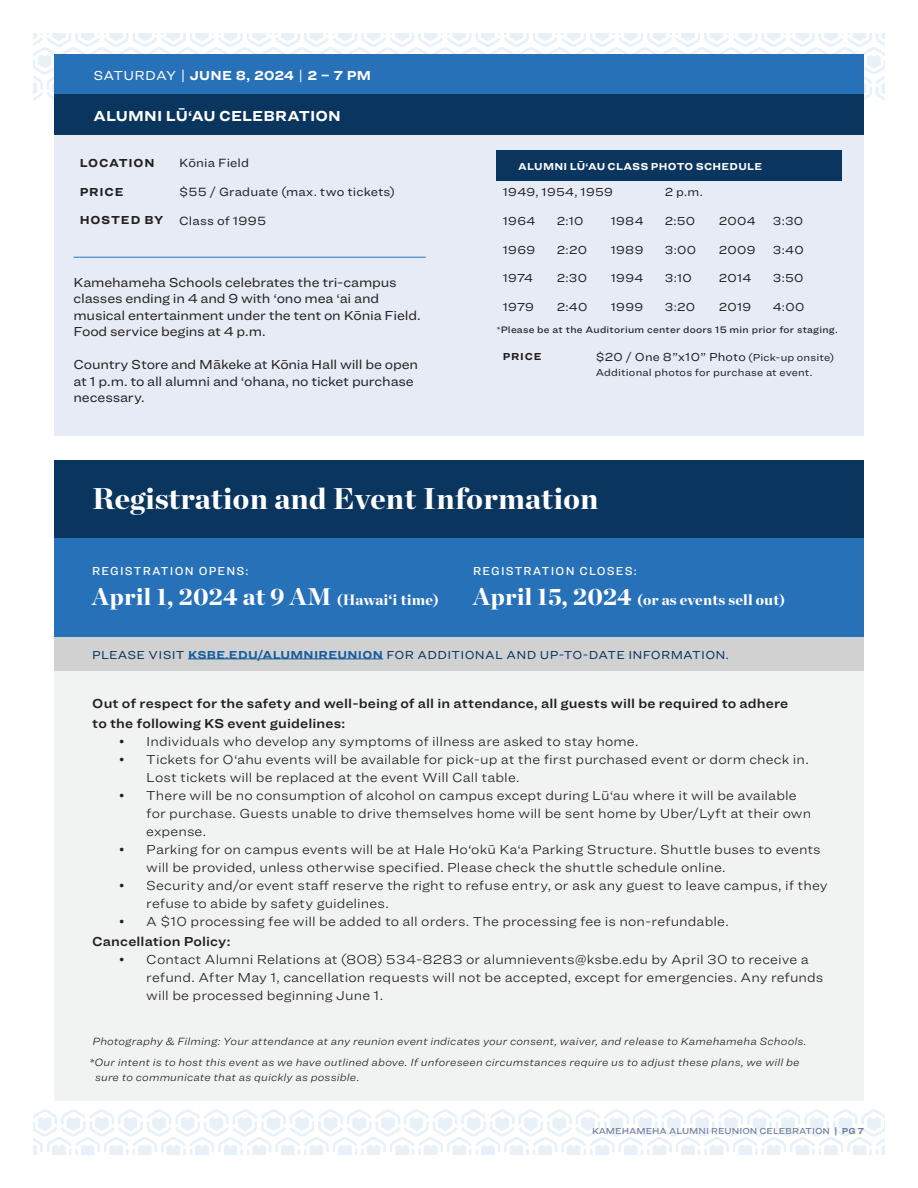
<style>
.page{position:relative;width:918px;height:1188px;background:#fff}
.page>*{position:absolute;margin:0;border:0;box-sizing:border-box;transform-origin:0 0}
.t1{font:900 30px "Chronicle Display";letter-spacing:.01em;color:#fff}
.t2{font:900 24px "Chronicle Display";letter-spacing:.01em;color:#fff}
.t3{font:900 15px "Chronicle Display";letter-spacing:.01em;color:#fff}
.t4{font:700 15px "Ringside Wide";letter-spacing:.01em;color:#fff}
.t5{font:300 13.5px/18px "Ringside Wide";letter-spacing:.005em;color:#231f20}
.t6{font:13.5px/16.5px "Ringside Wide";letter-spacing:-.01em;color:#231f20}
.t7{font:13.5px/19.8px "Ringside Wide Semi";letter-spacing:.01em;color:#231f20}
.t8{font:700 13.5px "Ringside Wide";letter-spacing:.02em;color:#fff}
.t9{font:12.3px "Ringside Wide";letter-spacing:.01em;color:#231f20}
.t10{font:12px "Ringside Wide";letter-spacing:.025em;color:#231f20}
.t11{font:12px "Ringside Wide";letter-spacing:.025em;color:#0a355e}
.t12{font:500 12px "Ringside";letter-spacing:.1em;color:#fff}
.t13{font:700 12px "Ringside Wide";letter-spacing:.065em;color:#231f20}
.t14{font:italic 300 10.8px/15px "Ringside Wide";letter-spacing:.01em;color:#231f20}
.t15{font:10.5px "Ringside Wide";letter-spacing:.015em;color:#231f20}
.t16{font:700 10.5px "Ringside Wide";letter-spacing:.025em;color:#fff}
.t17{font:700 10.5px "Ringside Wide";letter-spacing:.07em;color:#231f20}
.t18{font:500 9.75px "Ringside Wide";letter-spacing:.025em;color:#231f20}
.t19{font:500 9px "Ringside Wide";color:#727f9b}
.s1{font-weight:400}
.s2{font-family:"Minion Pro";font-weight:400}
.s3{font-size:10.5px}
.s4{font-size:15px}
.s5{font-size:24px}
.s6{font-weight:700;color:#175d9e}
.s7{font-weight:700}
</style>
<div class="page">
<svg style="left:762px;top:460px;width:102px;height:1px"></svg>
<img style="left:34px;top:34px;width:850px;height:66px">
<div style="left:54px;top:122px;width:810px;height:314px;background:#e6ebf6"></div>
<div style="left:54px;top:54px;width:810px;height:40px;background:#2771b9"></div>
<div style="left:54px;top:94px;width:810px;height:41px;background:#0a355e"></div>
<hr style="left:74px;top:257px;width:352px;height:1px;background:#2771b9">
<img style="left:34px;top:1110px;width:850px;height:44px">
<div style="left:497px;top:150px;width:345px;height:31px;background:#0a355e"></div>
<div style="left:54px;top:654px;width:810px;height:446px;background:#f1f3f3"></div>
<div style="left:54px;top:538px;width:810px;height:99px;background:#2771b9"></div>
<div style="left:54px;top:461px;width:810px;height:77px;background:#0a355e"></div>
<div style="left:54px;top:637px;width:810px;height:34px;background:#d1d1d1"></div>
<hr style="left:188px;top:659px;width:195px;height:1px;background:#175d9e">
<p class="t8" style="left:93px;top:65px;width:279px"><span class="s1">SATURDAY |</span> JUNE 8, 2024 <span class="s1">|</span> 2 – 7 PM</p>
<p class="t4" style="left:93px;top:104px;width:249px">ALUMNI LŪ‘AU CELEBRATION</p>
<p class="t13" style="left:80px;top:154px;width:76px">LOCATION</p>
<p class="t9" style="left:179px;top:154px;width:72px">Kōnia Field</p>
<p class="t13" style="left:80px;top:182px;width:45px">PRICE</p>
<p class="t9" style="left:179px;top:183px;width:217px">$55 / Graduate (max. two tickets)</p>
<p class="t13" style="left:80px;top:211px;width:85px">HOSTED BY</p>
<p class="t9" style="left:179px;top:211px;width:88px">Class of 1995</p>
<p class="t6" style="left:74px;top:274px;width:349px">Kamehameha Schools celebrates the tri-campus classes ending in 4 and 9 with ‘ono mea ‘ai and musical entertainment under the tent on Kōnia Field.<br>Food service begins at 4 p.m.</p>
<p class="t6" style="left:74px;top:356px;width:346px">Country Store and Mākeke at Kōnia Hall will be open at 1 p.m. to all alumni and ‘ohana, no ticket purchase necessary.</p>
<p class="t16" style="left:518px;top:158px;width:245px">ALUMNI LŪ‘AU CLASS PHOTO SCHEDULE</p>
<p class="t10" style="left:503px;top:183px;width:111px">1949, 1954, 1959</p>
<p class="t10" style="left:665px;top:183px;width:40px">2 p.m.</p>
<p class="t10" style="left:503px;top:212px;width:34px">1964</p>
<p class="t10" style="left:557px;top:212px;width:28px">2:10</p>
<p class="t10" style="left:611px;top:212px;width:34px">1984</p>
<p class="t10" style="left:665px;top:212px;width:32px">2:50</p>
<p class="t10" style="left:719px;top:212px;width:38px">2004</p>
<p class="t10" style="left:773px;top:212px;width:32px">3:30</p>
<p class="t10" style="left:503px;top:241px;width:34px">1969</p>
<p class="t10" style="left:557px;top:241px;width:32px">2:20</p>
<p class="t10" style="left:611px;top:241px;width:34px">1989</p>
<p class="t10" style="left:665px;top:241px;width:33px">3:00</p>
<p class="t10" style="left:719px;top:241px;width:38px">2009</p>
<p class="t10" style="left:773px;top:241px;width:32px">3:40</p>
<p class="t10" style="left:503px;top:270px;width:32px">1974</p>
<p class="t10" style="left:557px;top:270px;width:32px">2:30</p>
<p class="t10" style="left:611px;top:270px;width:34px">1994</p>
<p class="t10" style="left:665px;top:270px;width:28px">3:10</p>
<p class="t10" style="left:719px;top:270px;width:34px">2014</p>
<p class="t10" style="left:773px;top:270px;width:32px">3:50</p>
<p class="t10" style="left:503px;top:298px;width:33px">1979</p>
<p class="t10" style="left:557px;top:298px;width:32px">2:40</p>
<p class="t10" style="left:611px;top:298px;width:34px">1999</p>
<p class="t10" style="left:665px;top:298px;width:32px">3:20</p>
<p class="t10" style="left:719px;top:298px;width:34px">2019</p>
<p class="t10" style="left:773px;top:298px;width:33px">4:00</p>
<p class="t18" style="left:497px;top:323px;width:342px"><span class="s2">*</span>Please be at the Auditorium center doors 15 min prior for staging.</p>
<p class="t17" style="left:503px;top:348px;width:40px">PRICE</p>
<p class="t10" style="left:596px;top:348px;width:240px">$20 / One 8”x10” Photo <span class="s3">(Pick-up onsite)</span></p>
<p class="t15" style="left:596px;top:365px;width:218px">Additional photos for purchase at event.</p>
<p class="t1" style="left:92px;top:474px;width:508px">Registration and Event Information</p>
<p class="t12" style="left:92px;top:562px;width:158px">REGISTRATION OPENS:</p>
<p class="t2" style="left:92px;top:577px;width:348px">April 1, 2024 at 9 AM <span class="s4">(Hawai‘i time)</span></p>
<p class="t12" style="left:473px;top:562px;width:165px">REGISTRATION CLOSES:</p>
<p class="t3" style="left:473px;top:587px;width:314px"><span class="s5">April 15, 2024</span> (or as events sell out)</p>
<p class="t11" style="left:92px;top:646px;width:638px">PLEASE VISIT <span class="s6">KSBE.EDU/ALUMNIREUNION</span> FOR ADDITIONAL AND UP-TO-DATE INFORMATION.</p>
<p class="t7" style="left:92px;top:693px;width:698px">Out of respect for the safety and well-being of all in attendance, all guests will be required to adhere to the following KS event guidelines:</p>
<p class="t5" style="left:119px;top:732px;width:521px">• Individuals who develop any symptoms of illness are asked to stay home.</p>
<p class="t5" style="left:146px;top:750px;width:664px;text-indent:-27px">• Tickets for O‘ahu events will be available for pick-up at the first purchased event or dorm check in.<br>Lost tickets will be replaced at the event Will Call table.</p>
<p class="t5" style="left:146px;top:786px;width:667px;text-indent:-27px">• There will be no consumption of alcohol on campus except during Lū‘au where it will be available for purchase. Guests unable to drive themselves home will be sent home by Uber/Lyft at their own expense.</p>
<p class="t5" style="left:146px;top:840px;width:676px;text-indent:-27px">• Parking for on campus events will be at Hale Ho‘okū Ka‘a Parking Structure. Shuttle buses to events will be provided, unless otherwise specified. Please check the shuttle schedule online.</p>
<p class="t5" style="left:146px;top:876px;width:683px;text-indent:-27px">• Security and/or event staff reserve the right to refuse entry, or ask any guest to leave campus, if they refuse to abide by safety guidelines.</p>
<p class="t5" style="left:119px;top:912px;width:611px">• A $10 processing fee will be added to all orders. The processing fee is non-refundable.</p>
<p class="t7" style="left:92px;top:931px;width:140px">Cancellation Policy:</p>
<p class="t5" style="left:146px;top:950px;width:679px;text-indent:-27px">• Contact Alumni Relations at (808) 534-8283 or alumnievents@ksbe.edu by April 30 to receive a refund. After May 1, cancellation requests will not be accepted, except for emergencies. Any refunds will be processed beginning June 1.</p>
<p class="t14" style="left:93px;top:1034px;width:716px">Photography &amp; Filming: Your attendance at any reunion event indicates your consent, waiver, and release to Kamehameha Schools.</p>
<p class="t14" style="left:95px;top:1055px;width:706px;text-indent:-6px">*Our intent is to host this event as we have outlined above. If unforeseen circumstances require us to adjust these plans, we will be sure to communicate that as quickly as possible.</p>
<p class="t19" style="left:592px;top:1124px;width:273px">KAMEHAMEHA ALUMNI REUNION CELEBRATION <span class="s7">| PG 7</span></p>
</div>
